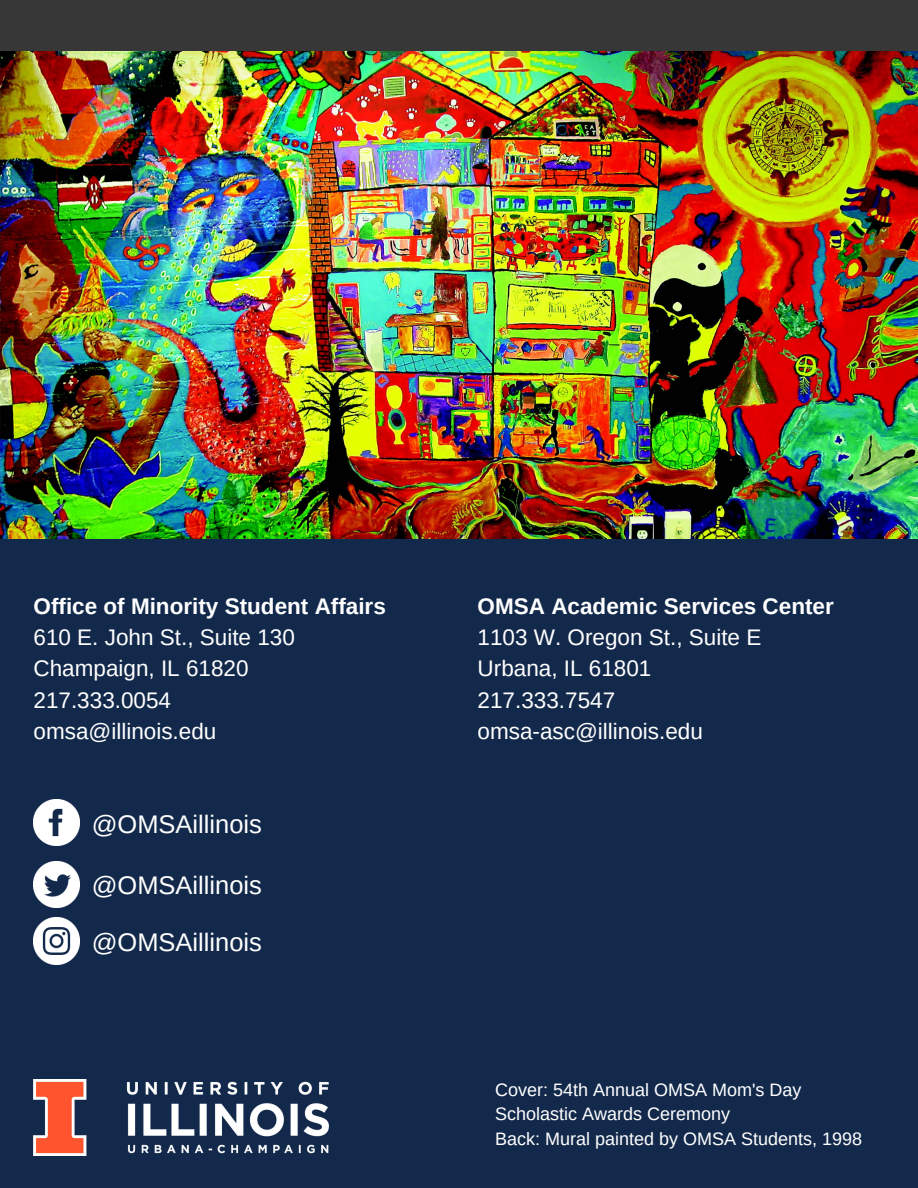
<style>
.page{position:relative;width:918px;height:1188px;background:#fff}
.page>*{position:absolute;margin:0;border:0;box-sizing:border-box;transform-origin:0 0}
.t1{font:25.5px "Arimo";color:#fff}
.t2{font:22.5px "Arimo";color:#fff}
.t3{font:700 22.5px "Arimo";color:#fff}
.t4{font:18px/24.8px "Arimo";color:#fff}
</style>
<div class="page">
<img style="left:0;top:50px;width:918px;height:489px">
<div style="left:0;top:0;width:918px;height:50px;background:#373737"></div>
<div style="left:0;top:539px;width:918px;height:649px;background:#13294b"></div>
<img style="left:34px;top:800px;width:46px;height:46px">
<img style="left:34px;top:861px;width:46px;height:46px">
<img style="left:34px;top:918px;width:46px;height:46px">
<img style="left:34px;top:1079px;width:294px;height:77px">
<p class="t3" style="left:34px;top:594px;width:354px">Office of Minority Student Affairs</p>
<p class="t2" style="left:34px;top:625px;width:263px">610 E. John St., Suite 130</p>
<p class="t2" style="left:34px;top:656px;width:217px">Champaign, IL 61820</p>
<p class="t2" style="left:34px;top:687px;width:139px">217.333.0054</p>
<p class="t2" style="left:34px;top:718px;width:184px">omsa@illinois.edu</p>
<p class="t1" style="left:92px;top:810px;width:172px">@OMSAillinois</p>
<p class="t1" style="left:92px;top:871px;width:172px">@OMSAillinois</p>
<p class="t1" style="left:92px;top:928px;width:172px">@OMSAillinois</p>
<p class="t3" style="left:478px;top:594px;width:358px">OMSA Academic Services Center</p>
<p class="t2" style="left:478px;top:625px;width:285px">1103 W. Oregon St., Suite E</p>
<p class="t2" style="left:478px;top:656px;width:175px">Urbana, IL 61801</p>
<p class="t2" style="left:478px;top:687px;width:139px">217.333.7547</p>
<p class="t2" style="left:478px;top:718px;width:227px">omsa-asc@illinois.edu</p>
<p class="t4" style="left:495px;top:1077px;width:308px">Cover: 54th Annual OMSA Mom's Day<br>Scholastic Awards Ceremony</p>
<p class="t4" style="left:495px;top:1126px;width:368px">Back: Mural painted by OMSA Students, 1998</p>
</div>
